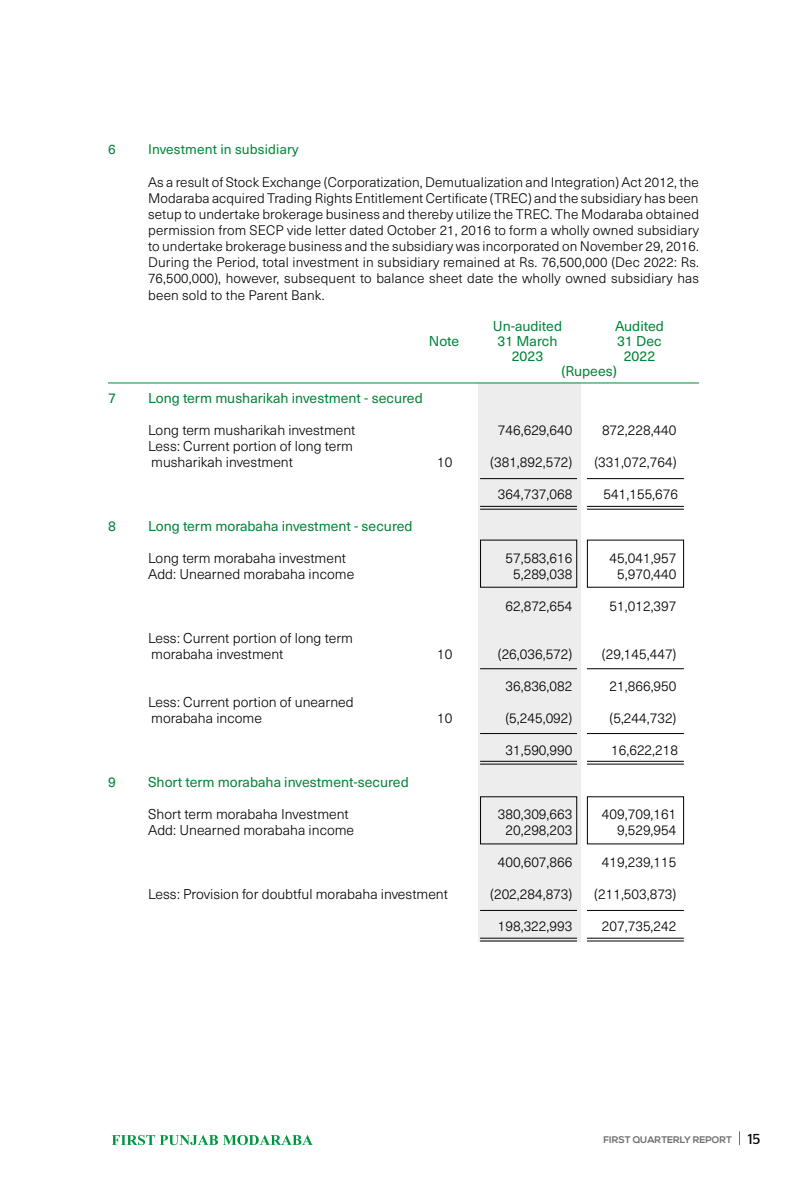
<style>
.page{position:relative;width:807px;height:1181px;background:#fff}
.page>*{position:absolute;margin:0;border:0;box-sizing:border-box;transform-origin:0 0}
.t1{font:300 14px/16px "Neue Haas Unica";color:#000}
.t2{font:14px "Neue Haas Unica";color:#008438}
.t3{font:300 13.6px/16.2px "Neue Haas Unica";letter-spacing:.01em;color:#000;text-align:justify}
.t4{font:13.6px "Neue Haas Unica";letter-spacing:.01em;color:#008438}
.t5{font:700 9.6px "Nexa";color:#706f6f}
.s1{font-family:"Stag Sans";font-weight:400;font-size:14.4px;color:#000}
</style>
<div class="page">
<svg style="left:739px;top:1131px;width:1px;height:14px"></svg>
<svg style="left:112px;top:1135px;width:200px;height:10px"></svg>
<div style="left:478px;top:383px;width:103px;height:558px;background:#ededed"></div>
<hr style="left:587px;top:668px;width:96px;height:1px;background:#000">
<hr style="left:480px;top:668px;width:97px;height:1px;background:#000">
<hr style="left:587px;top:509px;width:96px;height:1px;background:#000">
<hr style="left:480px;top:509px;width:97px;height:1px;background:#000">
<hr style="left:587px;top:506px;width:96px;height:1px;background:#000">
<hr style="left:480px;top:506px;width:97px;height:1px;background:#000">
<hr style="left:587px;top:478px;width:96px;height:1px;background:#000">
<hr style="left:480px;top:478px;width:97px;height:1px;background:#000">
<hr style="left:587px;top:764px;width:96px;height:1px;background:#000">
<hr style="left:480px;top:764px;width:97px;height:1px;background:#000">
<hr style="left:587px;top:761px;width:96px;height:1px;background:#000">
<hr style="left:480px;top:761px;width:97px;height:1px;background:#000">
<hr style="left:587px;top:733px;width:96px;height:1px;background:#000">
<hr style="left:480px;top:733px;width:97px;height:1px;background:#000">
<hr style="left:587px;top:940px;width:96px;height:1px;background:#000">
<hr style="left:480px;top:940px;width:97px;height:1px;background:#000">
<hr style="left:587px;top:938px;width:96px;height:1px;background:#000">
<hr style="left:480px;top:938px;width:97px;height:1px;background:#000">
<hr style="left:587px;top:910px;width:96px;height:1px;background:#000">
<hr style="left:480px;top:910px;width:97px;height:1px;background:#000">
<div style="left:480px;top:540px;width:97px;height:48px;border:1px solid #000"></div>
<div style="left:587px;top:540px;width:97px;height:48px;border:1px solid #000"></div>
<div style="left:480px;top:796px;width:97px;height:48px;border:1px solid #000"></div>
<div style="left:587px;top:796px;width:97px;height:48px;border:1px solid #000"></div>
<hr style="left:108px;top:383px;width:590px;height:1px;background:#008438">
<p class="t4" style="left:108px;top:144px;width:9px">6</p>
<p class="t4" style="left:148px;top:144px;width:152px">Investment in subsidiary</p>
<p class="t3" style="left:148px;top:175px;width:552px">As a result of Stock Exchange (Corporatization, Demutualization and Integration) Act 2012, the Modaraba acquired Trading Rights Entitlement Certificate (TREC) and the subsidiary has been setup to undertake brokerage business and thereby utilize the TREC. The Modaraba obtained permission from SECP vide letter dated October 21, 2016 to form a wholly owned subsidiary to undertake brokerage business and the subsidiary was incorporated on November 29, 2016.<br>During the Period, total investment in subsidiary remained at Rs. 76,500,000 (Dec 2022: Rs.<br>76,500,000), however, subsequent to balance sheet date the wholly owned subsidiary has been sold to the Parent Bank.</p>
<p class="t2" style="left:493px;top:320px;width:71px">Un-audited</p>
<p class="t2" style="left:615px;top:320px;width:50px">Audited</p>
<p class="t2" style="left:428px;top:335px;width:32px">Note</p>
<p class="t2" style="left:497px;top:335px;width:61px">31 March</p>
<p class="t2" style="left:617px;top:335px;width:46px">31 Dec</p>
<p class="t2" style="left:511px;top:350px;width:33px">2023</p>
<p class="t2" style="left:623px;top:350px;width:33px">2022</p>
<p class="t2" style="left:561px;top:365px;width:57px">(Rupees)</p>
<p class="t2" style="left:108px;top:392px;width:9px">7</p>
<p class="t2" style="left:148px;top:392px;width:276px">Long term musharikah investment - secured</p>
<p class="t1" style="left:148px;top:423px;width:209px">Long term musharikah investment</p>
<p class="t1" style="left:498px;top:423px;width:76px">746,629,640</p>
<p class="t1" style="left:602px;top:423px;width:76px">872,228,440</p>
<p class="t1" style="left:148px;top:439px;width:206px">Less: Current portion of long term musharikah investment</p>
<p class="t1" style="left:437px;top:455px;width:17px">10</p>
<p class="t1" style="left:490px;top:455px;width:84px">(381,892,572)</p>
<p class="t1" style="left:594px;top:455px;width:84px">(331,072,764)</p>
<p class="t1" style="left:498px;top:487px;width:76px">364,737,068</p>
<p class="t1" style="left:603px;top:487px;width:76px">541,155,676</p>
<p class="t2" style="left:108px;top:520px;width:9px">8</p>
<p class="t2" style="left:148px;top:520px;width:266px">Long term morabaha investment - secured</p>
<p class="t1" style="left:148px;top:551px;width:199px">Long term morabaha investment</p>
<p class="t1" style="left:505px;top:551px;width:68px">57,583,616</p>
<p class="t1" style="left:609px;top:551px;width:68px">45,041,957</p>
<p class="t1" style="left:148px;top:567px;width:207px">Add: Unearned morabaha income</p>
<p class="t1" style="left:513px;top:567px;width:61px">5,289,038</p>
<p class="t1" style="left:617px;top:567px;width:61px">5,970,440</p>
<p class="t1" style="left:505px;top:599px;width:68px">62,872,654</p>
<p class="t1" style="left:609px;top:599px;width:68px">51,012,397</p>
<p class="t1" style="left:148px;top:631px;width:206px">Less: Current portion of long term morabaha investment</p>
<p class="t1" style="left:437px;top:647px;width:17px">10</p>
<p class="t1" style="left:497px;top:647px;width:76px">(26,036,572)</p>
<p class="t1" style="left:602px;top:647px;width:76px">(29,145,447)</p>
<p class="t1" style="left:505px;top:679px;width:68px">36,836,082</p>
<p class="t1" style="left:609px;top:679px;width:68px">21,866,950</p>
<p class="t1" style="left:148px;top:695px;width:207px">Less: Current portion of unearned morabaha income</p>
<p class="t1" style="left:437px;top:711px;width:17px">10</p>
<p class="t1" style="left:505px;top:711px;width:68px">(5,245,092)</p>
<p class="t1" style="left:609px;top:711px;width:68px">(5,244,732)</p>
<p class="t1" style="left:505px;top:743px;width:68px">31,590,990</p>
<p class="t1" style="left:611px;top:743px;width:68px">16,622,218</p>
<p class="t2" style="left:108px;top:776px;width:9px">9</p>
<p class="t2" style="left:148px;top:776px;width:262px">Short term morabaha investment-secured</p>
<p class="t1" style="left:148px;top:807px;width:202px">Short term morabaha Investment</p>
<p class="t1" style="left:498px;top:807px;width:76px">380,309,663</p>
<p class="t1" style="left:602px;top:807px;width:76px">409,709,161</p>
<p class="t1" style="left:148px;top:823px;width:207px">Add: Unearned morabaha income</p>
<p class="t1" style="left:505px;top:823px;width:68px">20,298,203</p>
<p class="t1" style="left:617px;top:823px;width:61px">9,529,954</p>
<p class="t1" style="left:498px;top:855px;width:76px">400,607,866</p>
<p class="t1" style="left:602px;top:855px;width:76px">419,239,115</p>
<p class="t1" style="left:148px;top:887px;width:301px">Less: Provision for doubtful morabaha investment</p>
<p class="t1" style="left:490px;top:887px;width:84px">(202,284,873)</p>
<p class="t1" style="left:594px;top:887px;width:84px">(211,503,873)</p>
<p class="t1" style="left:498px;top:919px;width:76px">198,322,993</p>
<p class="t1" style="left:602px;top:919px;width:76px">207,735,242</p>
<p class="t5" style="left:603px;top:1134px;width:158px">FIRST QUARTERLY REPORT <span class="s1">15</span></p>
</div>
